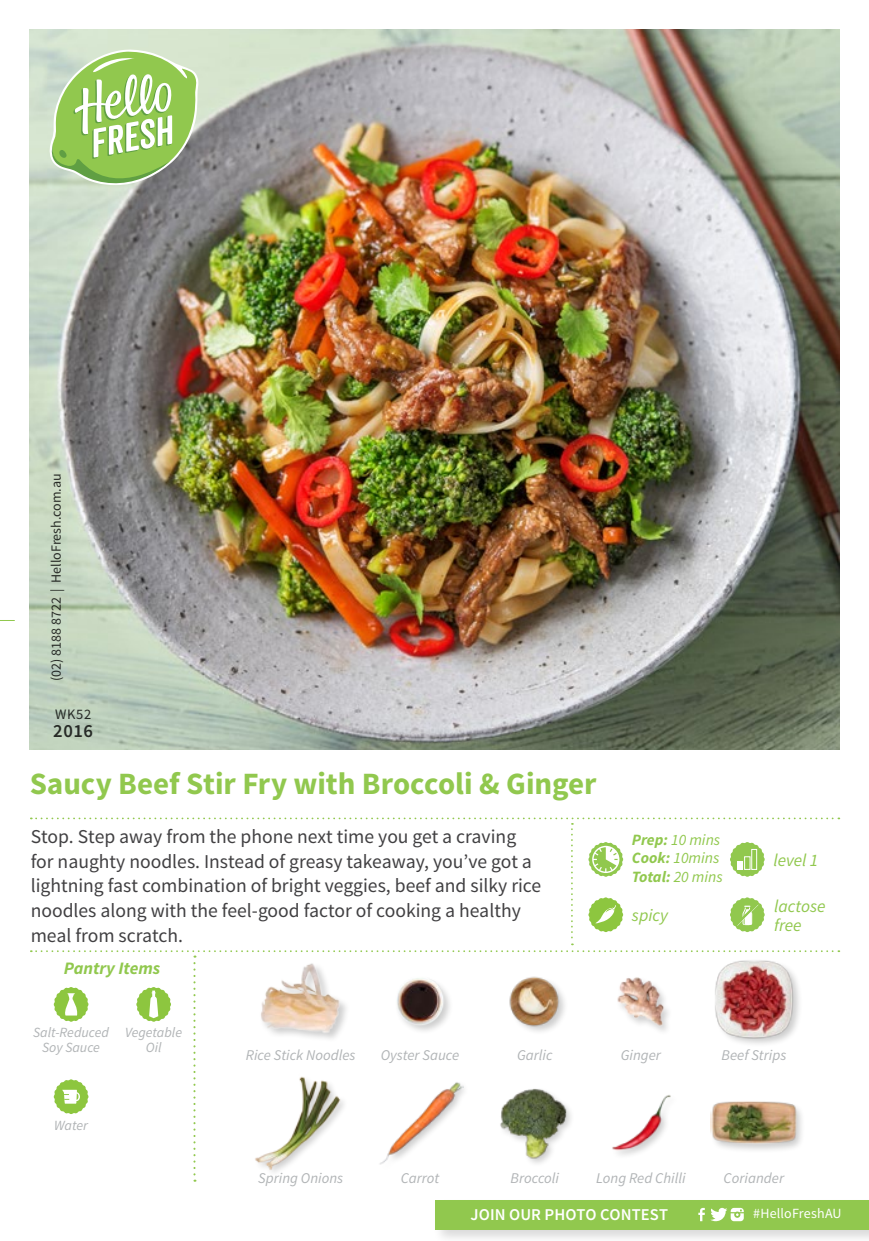
<style>
.page{position:relative;width:869px;height:1241px;background:#fff}
.page>*{position:absolute;margin:0;border:0;box-sizing:border-box;transform-origin:0 0}
.t1{font:700 30.97px "Source Sans Pro";letter-spacing:-.005em;color:#91c84e}
.t2{font:19.6px/24.5px "Source Sans Pro";color:#414042}
.t3{font:600 18.55px "Source Sans Pro";color:#000}
.t4{font:italic 17.5px/18.6px "Source Sans Pro";color:#91c84e}
.t5{font:italic 700 17.5px "Source Sans Pro";color:#91c84e}
.t6{font:600 16.45px "Source Sans Pro";letter-spacing:.005em;color:#fff}
.t7{font:italic 15.75px/18.9px "Source Sans Pro";color:#91c84e}
.t8{font:italic 14.88px "Source Sans Pro";color:#b1b4b6}
.t9{font:14.53px "Source Sans Pro";color:#000}
.t10{font:italic 14px/14.5px "Source Sans Pro";color:#b1b4b6;text-align:center}
.t11{font:14px "Source Sans Pro";color:#000}
.t12{font:14px "Source Sans Pro";letter-spacing:.01em;color:#fff}
.s1{font-weight:700}
</style>
<div class="page">
<img style="left:30px;top:30px;width:808px;height:719px">
<svg style="left:0;top:620px;width:14px;height:1px"></svg>
<svg style="left:50px;top:50px;width:148px;height:135px;background:#aacd85"></svg>
<div style="left:432px;top:1197px;width:436px;height:43px;background:#000;opacity:.15"></div>
<div style="left:435px;top:1199px;width:433px;height:29px;background:#91c84e"></div>
<svg style="left:698px;top:1207px;width:6px;height:13px"></svg>
<svg style="left:710px;top:1207px;width:33px;height:13px"></svg>
<svg style="left:31px;top:817px;width:808px;height:364px"></svg>
<p class="t11" style="left:47px;top:681px;width:209px;rotate:-90deg">(02) 8188 8722 | HelloFresh.com.au</p>
<p class="t9" style="left:55px;top:705px;width:38px">WK52</p>
<p class="t3" style="left:53px;top:719px;width:41px">2016</p>
<h1 class="t1" style="left:30px;top:763px;width:568px">Saucy Beef Stir Fry with Broccoli &amp; Ginger</h1>
<p class="t2" style="left:31px;top:824px;width:512px">Stop. Step away from the phone next time you get a craving for naughty noodles. Instead of greasy takeaway, you’ve got a lightning fast combination of bright veggies, beef and silky rice noodles along with the feel-good factor of cooking a healthy meal from scratch.</p>
<p class="t7" style="left:631px;top:829px;width:92px"><span class="s1">Prep:</span> 10 mins<br><span class="s1">Cook:</span> 10mins<br><span class="s1">Total:</span> 20 mins</p>
<p class="t4" style="left:631px;top:906px;width:38px">spicy</p>
<p class="t5" style="left:64px;top:956px;width:98px">Pantry Items</p>
<p class="t4" style="left:773px;top:850px;width:46px">level 1</p>
<p class="t4" style="left:773px;top:896px;width:53px">lactose free</p>
<p class="t10" style="left:33px;top:1025px;width:77px">Salt-Reduced<br>Soy Sauce</p>
<p class="t10" style="left:125px;top:1025px;width:58px">Vegetable<br>Oil</p>
<p class="t10" style="left:54px;top:1117px;width:35px">Water</p>
<p class="t8" style="left:246px;top:1045px;width:111px">Rice Stick Noodles</p>
<p class="t8" style="left:380px;top:1045px;width:80px">Oyster Sauce</p>
<p class="t8" style="left:517px;top:1045px;width:37px">Garlic</p>
<p class="t8" style="left:620px;top:1045px;width:42px">Ginger</p>
<p class="t8" style="left:721px;top:1045px;width:66px">Beef Strips</p>
<p class="t8" style="left:258px;top:1168px;width:86px">Spring Onions</p>
<p class="t8" style="left:400px;top:1168px;width:40px">Carrot</p>
<p class="t8" style="left:510px;top:1168px;width:50px">Broccoli</p>
<p class="t8" style="left:596px;top:1168px;width:91px">Long Red Chilli</p>
<p class="t8" style="left:723px;top:1168px;width:62px">Coriander</p>
<p class="t6" style="left:470px;top:1203px;width:199px">JOIN OUR PHOTO CONTEST</p>
<p class="t12" style="left:753px;top:1204px;width:90px">#HelloFreshAU</p>
</div>
